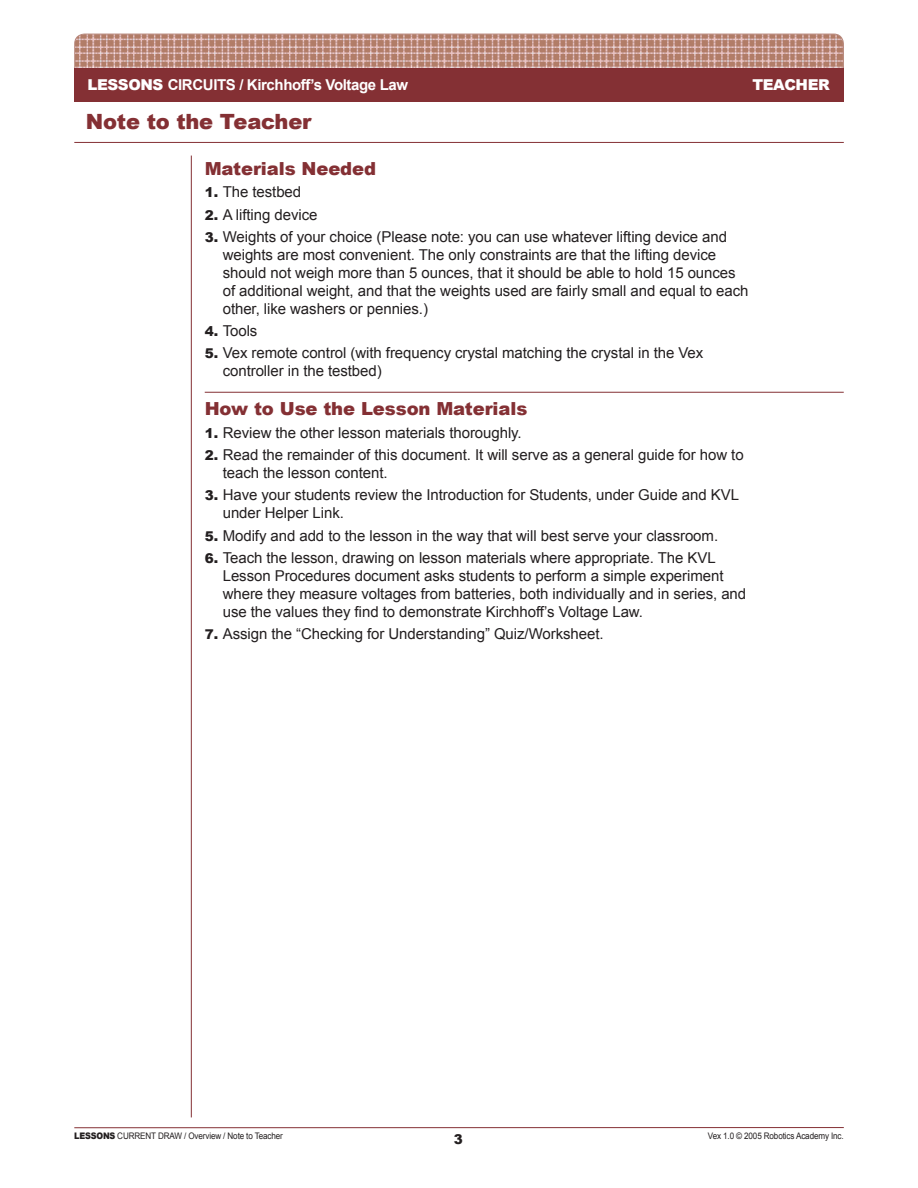
<style>
.page{position:relative;width:918px;height:1188px;background:#fff}
.page>*{position:absolute;margin:0;border:0;box-sizing:border-box;transform-origin:0 0}
.t1{font:900 21px "Arial";letter-spacing:-.01em;color:#843034}
.t2{font:900 18px "Arial";letter-spacing:-.005em;color:#843034}
.t3{font:15px/18px "Arial";letter-spacing:-.005em;color:#231f20}
.t4{font:700 15px "Arial";letter-spacing:-.025em;color:#fff}
.t5{font:900 15px "Arial";letter-spacing:-.025em;color:#fff}
.t6{font:900 13.5px "Arial";color:#231f20}
.t7{font:9px "Arial";letter-spacing:-.015em;color:#231f20;scale:.9 1}
.s1{font-weight:900}
.s2{font-weight:900;font-size:13.5px}
</style>
<div class="page">
<img style="left:75px;top:34px;width:768px;height:34px">
<div style="left:74px;top:34px;width:770px;height:57px;border:1px solid #b7877b;border-radius:10px"></div>
<div style="left:74px;top:68px;width:770px;height:34px;background:#843034"></div>
<hr style="left:74px;top:142px;width:770px;height:1px;background:#843034">
<hr style="left:74px;top:1127px;width:770px;height:1px;background:#843034">
<hr style="left:191px;top:156px;width:1px;height:961px;background:#843034">
<hr style="left:205px;top:392px;width:639px;height:1px;background:#843034">
<p class="t4" style="left:87px;top:75px;width:322px"><span class="s1">LESSONS</span> CIRCUITS / Kirchhoff’s Voltage Law</p>
<p class="t5" style="left:752px;top:73px;width:79px">TEACHER</p>
<h1 class="t1" style="left:86px;top:106px;width:227px">Note to the Teacher</h1>
<p class="t2" style="left:205px;top:155px;width:173px">Materials Needed</p>
<p class="t3" style="left:205px;top:183px;width:98px"><span class="s2">1.</span> The testbed</p>
<p class="t3" style="left:205px;top:205px;width:114px"><span class="s2">2.</span> A lifting device</p>
<p class="t3" style="left:223px;top:228px;width:527px;text-indent:-18px"><span class="s2">3.</span> Weights of your choice (Please note: you can use whatever lifting device and weights are most convenient. The only constraints are that the lifting device should not weigh more than 5 ounces, that it should be able to hold 15 ounces of additional weight, and that the weights used are fairly small and equal to each other, like washers or pennies.)</p>
<p class="t3" style="left:205px;top:322px;width:54px"><span class="s2">4.</span> Tools</p>
<p class="t3" style="left:223px;top:344px;width:482px;text-indent:-18px"><span class="s2">5.</span> Vex remote control (with frequency crystal matching the crystal in the Vex controller in the testbed)</p>
<p class="t2" style="left:205px;top:396px;width:324px">How to Use the Lesson Materials</p>
<p class="t3" style="left:205px;top:424px;width:319px"><span class="s2">1.</span> Review the other lesson materials thoroughly.</p>
<p class="t3" style="left:223px;top:446px;width:522px;text-indent:-18px"><span class="s2">2.</span> Read the remainder of this document. It will serve as a general guide for how to teach the lesson content.</p>
<p class="t3" style="left:223px;top:486px;width:518px;text-indent:-18px"><span class="s2">3.</span> Have your students review the Introduction for Students, under Guide and KVL under Helper Link.</p>
<p class="t3" style="left:205px;top:526px;width:515px"><span class="s2">5.</span> Modify and add to the lesson in the way that will best serve your classroom.</p>
<p class="t3" style="left:223px;top:549px;width:525px;text-indent:-18px"><span class="s2">6.</span> Teach the lesson, drawing on lesson materials where appropriate. The KVL Lesson Procedures document asks students to perform a simple experiment where they measure voltages from batteries, both individually and in series, and use the values they find to demonstrate Kirchhoff’s Voltage Law.</p>
<p class="t3" style="left:205px;top:625px;width:400px"><span class="s2">7.</span> Assign the “Checking for Understanding” Quiz/Worksheet.</p>
<p class="t7" style="left:74px;top:1130px;width:233px"><span class="s1">LESSONS</span> CURRENT DRAW / Overview / Note to Teacher</p>
<p class="t6" style="left:454px;top:1129px;width:11px">3</p>
<p class="t7" style="left:708px;top:1130px;width:152px">Vex 1.0 © 2005 Robotics Academy Inc.</p>
</div>
